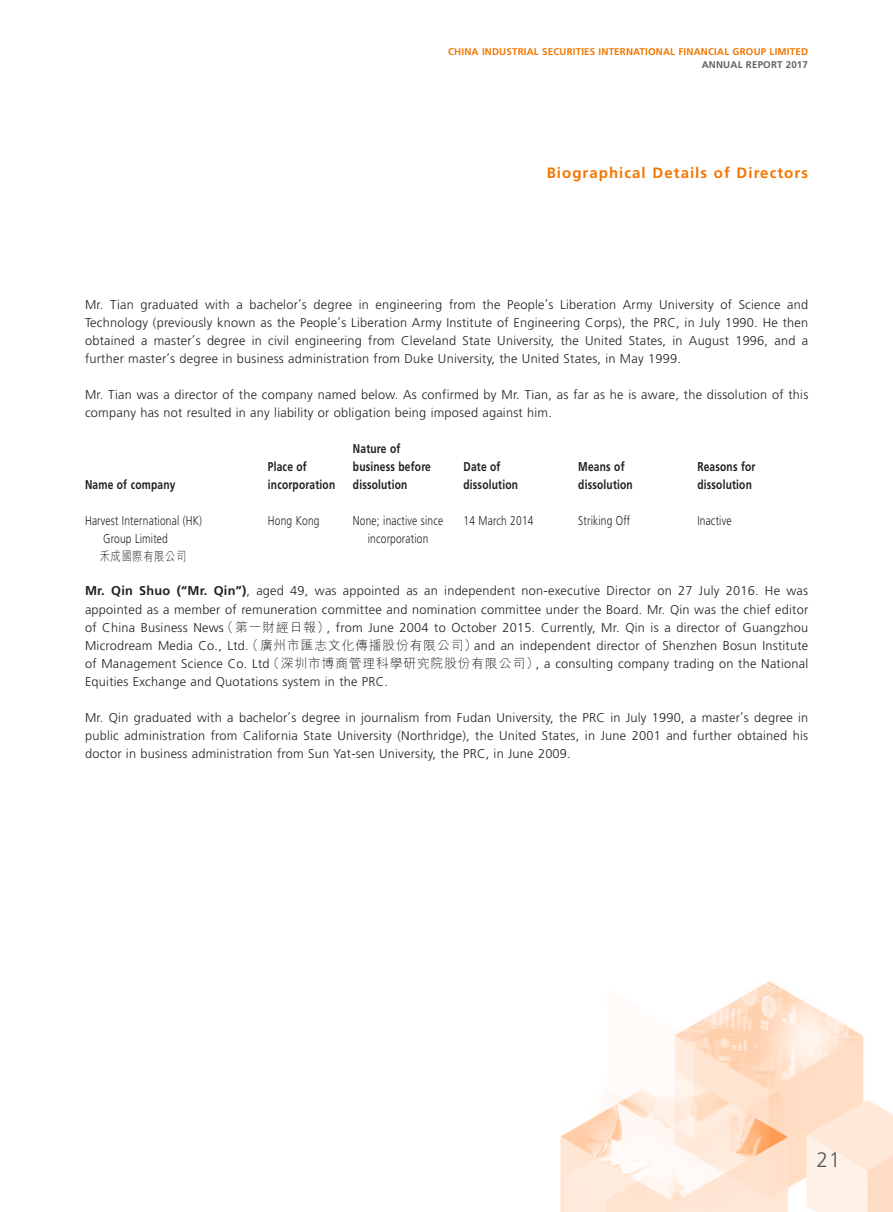
<style>
.page{position:relative;width:893px;height:1212px;background:#fff}
.page>*{position:absolute;margin:0;border:0;box-sizing:border-box;transform-origin:0 0}
.t1{font:300 21px "Frutiger LT Std";color:#57585a}
.t2{font:700 15px "Frutiger LT Std";letter-spacing:.07em;color:#f47600}
.Body_Text{font:300 12.75px/18px "Frutiger LT Std";letter-spacing:.02em;color:#231f20;text-align:justify}
.Body_Text-2{font:700 12.75px "Frutiger LT Std";letter-spacing:.02em;color:#231f20;scale:.8 1}
.Body_Text-3{font:300 12.75px/18px "Frutiger LT Std";letter-spacing:.02em;color:#231f20;scale:.8 1}
.t3{font:700 9.75px "Frutiger LT Std";letter-spacing:.02em;color:#f47600}
.t4{font:700 9.75px "Frutiger LT Std";letter-spacing:.02em;color:#636366}
.s1{font-family:"M Hei HK"}
.s2{font-weight:700}
</style>
<div class="page">
<img style="left:560px;top:981px;width:333px;height:231px">
<p class="t3" style="left:448px;top:46px;width:361px">CHINA INDUSTRIAL SECURITIES INTERNATIONAL FINANCIAL GROUP LIMITED</p>
<p class="t4" style="left:702px;top:59px;width:108px">ANNUAL REPORT 2017</p>
<p class="t2" style="left:547px;top:164px;width:263px">Biographical Details of Directors</p>
<p class="Body_Text" style="left:85px;top:296px;width:725px">Mr. Tian graduated with a bachelor’s degree in engineering from the People’s Liberation Army University of Science and Technology (previously known as the People’s Liberation Army Institute of Engineering Corps), the PRC, in July 1990. He then obtained a master’s degree in civil engineering from Cleveland State University, the United States, in August 1996, and a further master’s degree in business administration from Duke University, the United States, in May 1999.</p>
<p class="Body_Text" style="left:85px;top:386px;width:725px">Mr. Tian was a director of the company named below. As confirmed by Mr. Tian, as far as he is aware, the dissolution of this company has not resulted in any liability or obligation being imposed against him.</p>
<p class="Body_Text-2" style="left:85px;top:477px;width:115px">Name of company</p>
<p class="Body_Text-2" style="left:268px;top:459px;width:50px">Place of</p>
<p class="Body_Text-2" style="left:268px;top:477px;width:86px">incorporation</p>
<p class="Body_Text-2" style="left:353px;top:441px;width:61px">Nature of</p>
<p class="Body_Text-2" style="left:353px;top:459px;width:99px">business before</p>
<p class="Body_Text-2" style="left:353px;top:477px;width:70px">dissolution</p>
<p class="Body_Text-2" style="left:463px;top:459px;width:48px">Date of</p>
<p class="Body_Text-2" style="left:463px;top:477px;width:70px">dissolution</p>
<p class="Body_Text-2" style="left:578px;top:459px;width:59px">Means of</p>
<p class="Body_Text-2" style="left:578px;top:477px;width:70px">dissolution</p>
<p class="Body_Text-2" style="left:697px;top:459px;width:74px">Reasons for</p>
<p class="Body_Text-2" style="left:697px;top:477px;width:70px">dissolution</p>
<p class="Body_Text-3" style="left:100px;top:512px;width:129px;text-indent:-15px">Harvest International (HK)<br>Group Limited<br><span class="s1">禾成國際有限公司</span></p>
<p class="Body_Text-3" style="left:268px;top:512px;width:66px">Hong Kong</p>
<p class="Body_Text-3" style="left:353px;top:512px;width:114px;text-align:center">None; inactive since incorporation</p>
<p class="Body_Text-3" style="left:463px;top:512px;width:89px">14 March 2014</p>
<p class="Body_Text-3" style="left:578px;top:512px;width:66px">Striking Off</p>
<p class="Body_Text-3" style="left:697px;top:512px;width:44px">Inactive</p>
<p class="Body_Text" style="left:85px;top:582px;width:725px"><span class="s2">Mr. Qin Shuo (“Mr. Qin”)</span>, aged 49, was appointed as an independent non-executive Director on 27 July 2016. He was appointed as a member of remuneration committee and nomination committee under the Board. Mr. Qin was the chief editor of China Business News<span class="s1">（第一財經日報）</span>, from June 2004 to October 2015. Currently, Mr. Qin is a director of Guangzhou Microdream Media Co., Ltd.<span class="s1">（廣州市匯志文化傳播股份有限公司）</span>and an independent director of Shenzhen Bosun Institute of Management Science Co. Ltd<span class="s1">（深圳市博商管理科學研究院股份有限公司）</span>, a consulting company trading on the National Equities Exchange and Quotations system in the PRC.</p>
<p class="Body_Text" style="left:85px;top:708px;width:725px">Mr. Qin graduated with a bachelor’s degree in journalism from Fudan University, the PRC in July 1990, a master’s degree in public administration from California State University (Northridge), the United States, in June 2001 and further obtained his doctor in business administration from Sun Yat-sen University, the PRC, in June 2009.</p>
<h1 class="t1" style="left:816px;top:1148px;width:25px">21</h1>
</div>
